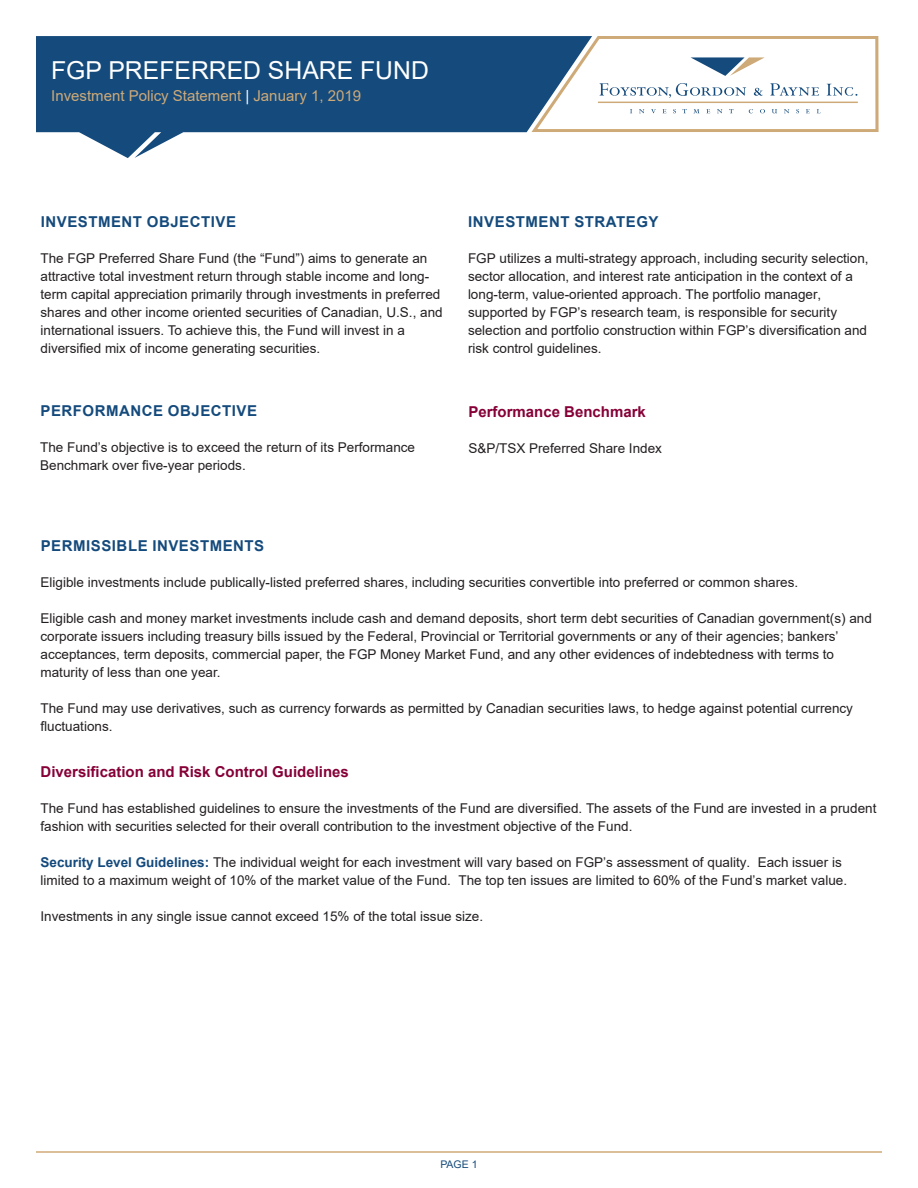
<style>
.page{position:relative;width:918px;height:1188px;background:#fff}
.page>*{position:absolute;margin:0;border:0;box-sizing:border-box;transform-origin:0 0}
.Title_FundName{font:24.75px "Arial";color:#fff}
.BlueHeader-CAPS{font:700 15px "Arial";letter-spacing:.035em;color:#144a7c}
.BurgundyHeader{font:700 15px "Arial";color:#860037}
.Title_IPS_Date{font:15px "Arial";color:#ceaa78}
.Body_Text{font:13.5px/18px "Arial";color:#231f20}
.t1{font:10.5px "Arial";color:#144a7c}
.s1{color:#fff}
.s2{font-weight:700;color:#144a7c}
</style>
<div class="page">
<svg style="left:592px;top:36px;width:287px;height:96px"></svg>
<svg style="left:36px;top:36px;width:556px;height:122px;fill:#144a7c"></svg>
<hr style="left:36px;top:1151px;width:846px;height:2px;background:#ceaa78">
<p class="Title_FundName" style="left:51px;top:53px;width:379px">FGP PREFERRED SHARE FUND</p>
<p class="Title_IPS_Date" style="left:51px;top:86px;width:311px">Investment Policy Statement <span class="s1">|</span> January 1, 2019</p>
<p class="BlueHeader-CAPS" style="left:41px;top:211px;width:197px">INVESTMENT OBJECTIVE</p>
<p class="Body_Text" style="left:40px;top:249px;width:404px">The FGP Preferred Share Fund (the “Fund”) aims to generate an attractive total investment return through stable income and long&shy;term capital appreciation primarily through investments in preferred shares and other income oriented securities of Canadian, U.S., and international issuers. To achieve this, the Fund will invest in a diversified mix of income generating securities.</p>
<p class="BlueHeader-CAPS" style="left:40px;top:401px;width:218px">PERFORMANCE OBJECTIVE</p>
<p class="Body_Text" style="left:40px;top:438px;width:376px">The Fund’s objective is to exceed the return of its Performance<br>Benchmark over five-year periods.</p>
<p class="BlueHeader-CAPS" style="left:468px;top:211px;width:192px">INVESTMENT STRATEGY</p>
<p class="Body_Text" style="left:468px;top:249px;width:402px">FGP utilizes a multi-strategy approach, including security selection, sector allocation, and interest rate anticipation in the context of a long-term, value-oriented approach. The portfolio manager, supported by FGP’s research team, is responsible for security selection and portfolio construction within FGP’s diversification and risk control guidelines.</p>
<p class="BurgundyHeader" style="left:468px;top:401px;width:179px">Performance Benchmark</p>
<p class="Body_Text" style="left:468px;top:439px;width:195px">S&amp;P/TSX Preferred Share Index</p>
<p class="BlueHeader-CAPS" style="left:41px;top:535px;width:225px">PERMISSIBLE INVESTMENTS</p>
<p class="Body_Text" style="left:41px;top:573px;width:759px">Eligible investments include publically-listed preferred shares, including securities convertible into preferred or common shares.</p>
<p class="Body_Text" style="left:41px;top:609px;width:833px">Eligible cash and money market investments include cash and demand deposits, short term debt securities of Canadian government(s) and corporate issuers including treasury bills issued by the Federal, Provincial or Territorial governments or any of their agencies; bankers’ acceptances, term deposits, commercial paper, the FGP Money Market Fund, and any other evidences of indebtedness with terms to maturity of less than one year.</p>
<p class="Body_Text" style="left:41px;top:699px;width:814px">The Fund may use derivatives, such as currency forwards as permitted by Canadian securities laws, to hedge against potential currency fluctuations.</p>
<p class="BurgundyHeader" style="left:41px;top:762px;width:310px">Diversification and Risk Control Guidelines</p>
<p class="Body_Text" style="left:41px;top:800px;width:837px">The Fund has established guidelines to ensure the investments of the Fund are diversified. The assets of the Fund are invested in a prudent fashion with securities selected for their overall contribution to the investment objective of the Fund.</p>
<p class="Body_Text" style="left:41px;top:853px;width:808px"><span class="s2">Security Level Guidelines:</span> The individual weight for each investment will vary based on FGP’s assessment of quality. Each issuer is limited to a maximum weight of 10% of the market value of the Fund. The top ten issues are limited to 60% of the Fund’s market value.</p>
<p class="Body_Text" style="left:41px;top:907px;width:444px">Investments in any single issue cannot exceed 15% of the total issue size.</p>
<p class="t1" style="left:440px;top:1157px;width:39px">PAGE 1</p>
</div>
